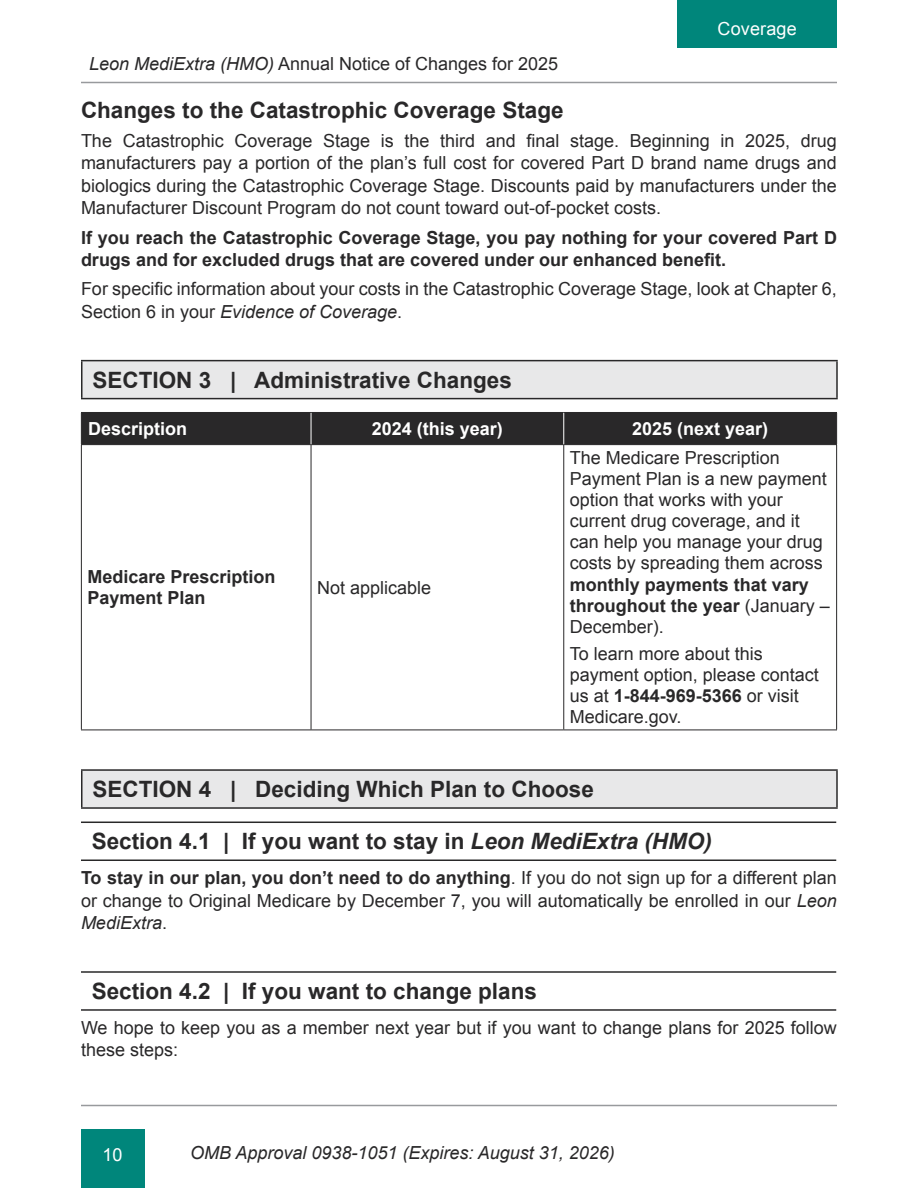
<style>
.page{position:relative;width:918px;height:1188px;background:#fff}
.page>*{position:absolute;margin:0;border:0;box-sizing:border-box;transform-origin:0 0}
.t1{font:700 22.5px "Arial";color:#292829}
.t2{font:18px/21px "Arial";color:#292829}
.t3{font:700 18px/21px "Arial";color:#292829}
.t4{font:italic 18px "Arial";color:#292829}
.t5{font:700 18px "Arial";color:#fff}
.t6{font:18px "Arial";letter-spacing:.01em;color:#fff}
.s1{font-style:italic}
.s2{font-weight:400}
.s3{font-weight:700}
</style>
<div class="page">
<hr style="left:81px;top:82px;width:756px;height:1px;background:#989a9d">
<hr style="left:81px;top:1105px;width:756px;height:1px;background:#989a9d">
<div style="left:81px;top:1129px;width:63px;height:59px;background:#00867b"></div>
<div style="left:677px;top:0;width:160px;height:48px;background:#00867b"></div>
<div style="left:82px;top:361px;width:755px;height:38px;background:#e8e8e9"></div>
<hr style="left:81px;top:361px;width:1px;height:37px;background:#292829">
<hr style="left:81px;top:360px;width:757px;height:1px;background:#292829">
<hr style="left:836px;top:361px;width:2px;height:37px;background:#292829">
<hr style="left:81px;top:398px;width:757px;height:1px;background:#292829">
<div style="left:82px;top:413px;width:754px;height:31px;background:#292829"></div>
<hr style="left:81px;top:413px;width:1px;height:31px;background:#292829">
<hr style="left:81px;top:412px;width:230px;height:1px;background:#292829">
<hr style="left:311px;top:412px;width:253px;height:1px;background:#292829">
<hr style="left:564px;top:412px;width:273px;height:1px;background:#292829">
<hr style="left:836px;top:413px;width:1px;height:31px;background:#292829">
<hr style="left:81px;top:445px;width:1px;height:285px;background:#292829">
<hr style="left:81px;top:444px;width:230px;height:1px;background:#292829">
<hr style="left:81px;top:730px;width:230px;height:1px;background:#292829">
<hr style="left:311px;top:445px;width:1px;height:285px;background:#292829">
<hr style="left:311px;top:444px;width:253px;height:1px;background:#292829">
<hr style="left:311px;top:730px;width:253px;height:1px;background:#292829">
<hr style="left:563px;top:445px;width:1px;height:285px;background:#292829">
<hr style="left:564px;top:444px;width:273px;height:1px;background:#292829">
<hr style="left:836px;top:445px;width:1px;height:285px;background:#292829">
<hr style="left:564px;top:730px;width:273px;height:1px;background:#292829">
<hr style="left:311px;top:413px;width:1px;height:31px;background:#fff">
<hr style="left:563px;top:413px;width:1px;height:31px;background:#fff">
<div style="left:82px;top:770px;width:755px;height:38px;background:#e8e8e9"></div>
<hr style="left:81px;top:771px;width:1px;height:36px;background:#292829">
<hr style="left:81px;top:769px;width:757px;height:2px;background:#292829">
<hr style="left:836px;top:771px;width:2px;height:36px;background:#292829">
<hr style="left:81px;top:807px;width:757px;height:2px;background:#292829">
<hr style="left:81px;top:822px;width:755px;height:1px;background:#292829">
<hr style="left:81px;top:860px;width:755px;height:1px;background:#292829">
<hr style="left:81px;top:971px;width:755px;height:2px;background:#292829">
<hr style="left:81px;top:1009px;width:755px;height:2px;background:#292829">
<p class="t2" style="left:89px;top:53px;width:471px"><span class="s1">Leon MediExtra (HMO)</span> Annual Notice of Changes for 2025</p>
<p class="t6" style="left:718px;top:17px;width:81px">Coverage</p>
<p class="t1" style="left:81px;top:95px;width:484px">Changes to the Catastrophic Coverage Stage</p>
<p class="t2" style="left:81px;top:130px;width:757px;line-height:22.5px;text-align:justify">The Catastrophic Coverage Stage is the third and final stage. Beginning in 2025, drug manufacturers pay a portion of the plan’s full cost for covered Part D brand name drugs and biologics during the Catastrophic Coverage Stage. Discounts paid by manufacturers under the Manufacturer Discount Program do not count toward out-of-pocket costs.</p>
<p class="t3" style="left:81px;top:227px;width:758px;line-height:22.5px">If you reach the Catastrophic Coverage Stage, you pay nothing for your covered Part D drugs and for excluded drugs that are covered under our enhanced benefit.</p>
<p class="t2" style="left:81px;top:278px;width:757px;line-height:22.5px">For specific information about your costs in the Catastrophic Coverage Stage, look at Chapter 6,<br>Section 6 in your <span class="s1">Evidence of Coverage</span>.</p>
<p class="t1" style="left:93px;top:365px;width:421px">SECTION 3 | Administrative Changes</p>
<p class="t5" style="left:88px;top:417px;width:101px">Description</p>
<p class="t5" style="left:372px;top:417px;width:133px">2024 (this year)</p>
<p class="t5" style="left:632px;top:417px;width:138px">2025 (next year)</p>
<p class="t3" style="left:87px;top:567px;width:190px">Medicare Prescription<br>Payment Plan</p>
<p class="t2" style="left:317px;top:577px;width:116px">Not applicable</p>
<p class="t2" style="left:570px;top:448px;width:259px">The Medicare Prescription<br>Payment Plan is a new payment option that works with your current drug coverage, and it can help you manage your drug costs by spreading them across</p>
<p class="t3" style="left:570px;top:574px;width:262px">monthly payments that vary throughout the year <span class="s2">(January –<br>December).</span></p>
<p class="t2" style="left:570px;top:644px;width:251px">To learn more about this payment option, please contact us at <span class="s3">1-844-969-5366</span> or visit<br>Medicare.gov.</p>
<p class="t1" style="left:93px;top:774px;width:503px">SECTION 4 | Deciding Which Plan to Choose</p>
<p class="t1" style="left:92px;top:827px;width:622px">Section 4.1 | If you want to stay in <span class="s1">Leon MediExtra (HMO)</span></p>
<p class="t2" style="left:81px;top:867px;width:757px;line-height:22.5px;text-align:justify"><span class="s3">To stay in our plan, you don’t need to do anything</span>. If you do not sign up for a different plan or change to Original Medicare by December 7, you will automatically be enrolled in our <span class="s1">Leon MediExtra</span>.</p>
<p class="t1" style="left:92px;top:976px;width:447px">Section 4.2 | If you want to change plans</p>
<p class="t2" style="left:81px;top:1017px;width:757px;line-height:22.5px">We hope to keep you as a member next year but if you want to change plans for 2025 follow these steps:</p>
<p class="t6" style="left:102px;top:1142px;width:22px">10</p>
<p class="t4" style="left:190px;top:1141px;width:426px">OMB Approval 0938-1051 (Expires: August 31, 2026)</p>
</div>
